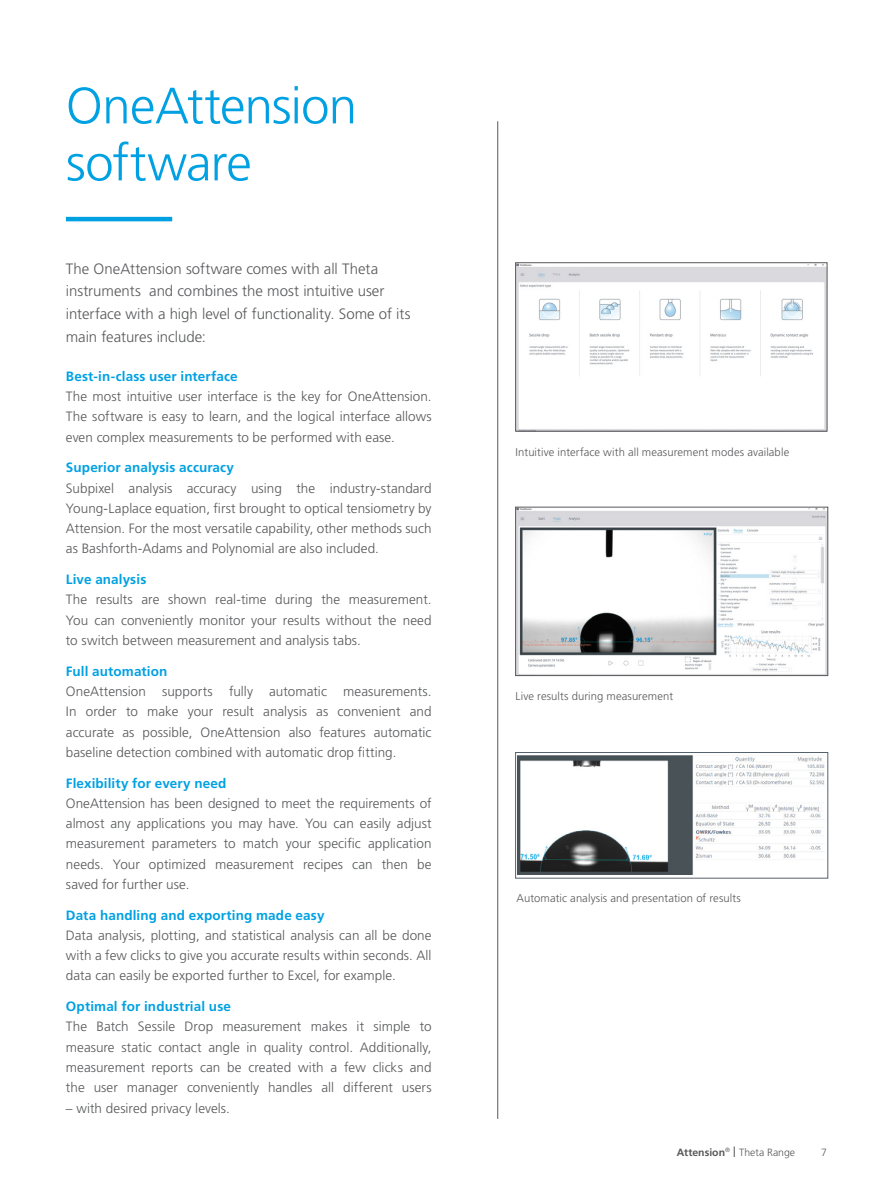
<style>
.page{position:relative;width:893px;height:1187px;background:#fff}
.page>*{position:absolute;margin:0;border:0;box-sizing:border-box;transform-origin:0 0}
.Heading_Page_Blue{font:300 51px/57px "Frutiger LT Std";letter-spacing:-.015em;color:#00a1e3}
.Ingress_80{font:300 15px/22.5px "Frutiger LT Std";color:#57585a}
.Body_80{font:300 13.5px/20.2px "Frutiger LT Std";letter-spacing:.005em;color:#57585a;text-align:justify}
.Sub_Heading_3_Page_B{font:700 13.5px "Frutiger LT Std";letter-spacing:.01em;color:#00a1e3}
.Body_Small_80{font:300 11.25px "Frutiger LT Std";letter-spacing:.01em;color:#57585a}
.t1{font:300 10.5px "Frutiger LT Std";color:#57585a}
.t2{font:700 10.5px "Frutiger LT Std";color:#57585a}
.t3{font:300 6.15px "Frutiger LT Std";color:#57585a}
.s1{font-size:15px}
</style>
<div class="page">
<hr style="left:66px;top:217px;width:106px;height:4px;background:#00a1e3">
<hr style="left:497px;top:121px;width:1px;height:997px;background:#57585a">
<img style="left:517px;top:264px;width:308px;height:165px">
<div style="left:515px;top:262px;width:312px;height:169px;border:1px solid #57585a"></div>
<img style="left:517px;top:509px;width:309px;height:164px">
<div style="left:515px;top:507px;width:313px;height:168px;border:1px solid #57585a"></div>
<img style="left:518px;top:755px;width:307px;height:119px">
<div style="left:515px;top:752px;width:313px;height:126px;border:1px solid #55626d"></div>
<p class="Heading_Page_Blue" style="left:66px;top:78px;width:293px">OneAttension software</p>
<p class="Ingress_80" style="left:66px;top:258px;width:346px">The OneAttension software comes with all Theta instruments and combines the most intuitive user interface with a high level of functionality. Some of its main features include:</p>
<p class="Sub_Heading_3_Page_B" style="left:66px;top:368px;width:173px">Best-in-class user interface</p>
<p class="Body_80" style="left:66px;top:386px;width:367px">The most intuitive user interface is the key for OneAttension.<br>The software is easy to learn, and the logical interface allows even complex measurements to be performed with ease.</p>
<p class="Sub_Heading_3_Page_B" style="left:66px;top:459px;width:170px">Superior analysis accuracy</p>
<p class="Body_80" style="left:66px;top:478px;width:367px">Subpixel analysis accuracy using the industry-standard Young-Laplace equation, first brought to optical tensiometry by Attension. For the most versatile capability, other methods such as Bashforth-Adams and Polynomial are also included.</p>
<p class="Sub_Heading_3_Page_B" style="left:66px;top:571px;width:82px">Live analysis</p>
<p class="Body_80" style="left:66px;top:589px;width:367px">The results are shown real-time during the measurement.<br>You can conveniently monitor your results without the need to switch between measurement and analysis tabs.</p>
<p class="Sub_Heading_3_Page_B" style="left:66px;top:663px;width:103px">Full automation</p>
<p class="Body_80" style="left:66px;top:681px;width:367px">OneAttension supports fully automatic measurements.<br>In order to make your result analysis as convenient and accurate as possible, OneAttension also features automatic baseline detection combined with automatic drop fitting.</p>
<p class="Sub_Heading_3_Page_B" style="left:66px;top:774px;width:162px">Flexibility for every need</p>
<p class="Body_80" style="left:66px;top:793px;width:367px">OneAttension has been designed to meet the requirements of almost any applications you may have. You can easily adjust measurement parameters to match your specific application needs. Your optimized measurement recipes can then be saved for further use.</p>
<p class="Sub_Heading_3_Page_B" style="left:66px;top:906px;width:260px">Data handling and exporting made easy</p>
<p class="Body_80" style="left:66px;top:925px;width:367px">Data analysis, plotting, and statistical analysis can all be done with a few clicks to give you accurate results within seconds. All data can easily be exported further to Excel, for example.</p>
<p class="Sub_Heading_3_Page_B" style="left:66px;top:998px;width:167px">Optimal for industrial use</p>
<p class="Body_80" style="left:66px;top:1016px;width:367px">The Batch Sessile Drop measurement makes it simple to measure static contact angle in quality control. Additionally, measurement reports can be created with a few clicks and the user manager conveniently handles all different users</p>
<p class="Body_80" style="left:66px;top:1097px;width:166px">– with desired privacy levels.</p>
<p class="Body_Small_80" style="left:516px;top:446px;width:275px">Intuitive interface with all measurement modes available</p>
<p class="Body_Small_80" style="left:516px;top:689px;width:159px">Live results during measurement</p>
<p class="Body_Small_80" style="left:516px;top:891px;width:226px">Automatic analysis and presentation of results</p>
<p class="t3" style="left:725px;top:1146px;width:6px">®</p>
<p class="t1" style="left:733px;top:1145px;width:64px"><span class="s1">I</span> Theta Range</p>
<p class="t2" style="left:677px;top:1145px;width:50px">Attension</p>
<p class="t1" style="left:821px;top:1145px;width:7px">7</p>
</div>
